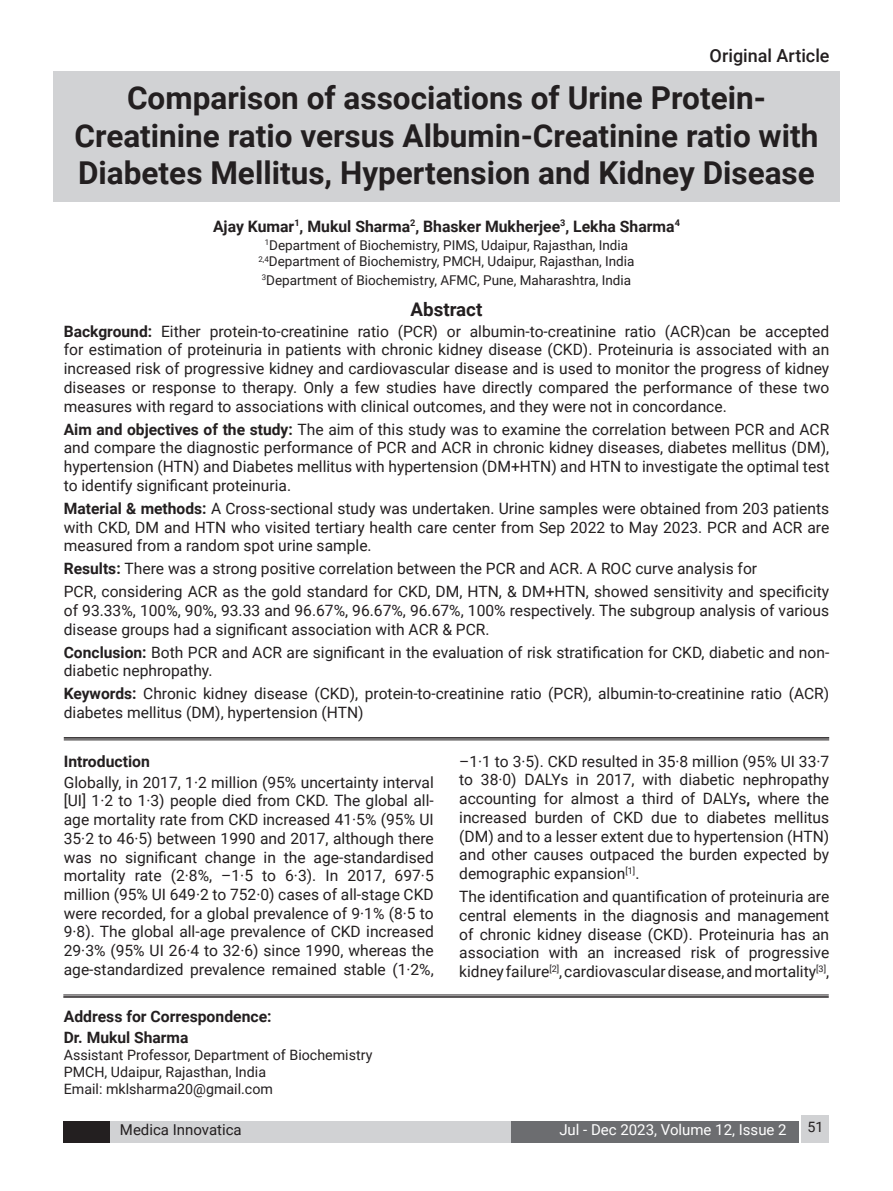
<style>
.page{position:relative;width:893px;height:1191px;background:#fff}
.page>*{position:absolute;margin:0;border:0;box-sizing:border-box;transform-origin:0 0}
.Raju_Heading{font:700 31.5px/37.8px "Roboto";color:#231f20;text-align:center}
.Raju_subhead{font:700 18.75px "Roboto";color:#231f20}
.Article_title{font:500 18px "Roboto";color:#231f20}
.Raju_subhead-2{font:700 15.75px "Roboto";color:#231f20}
.Raju_Body{font:15.6px/18.8px "Roboto";color:#231f20;text-align:justify}
.Raju_Body-2{font:700 15.6px "Roboto";color:#231f20}
.t1{font:15px "Roboto";color:#fff}
.t2{font:15px "Roboto";color:#231f20}
.Raju_Body-3{font:14.25px/17.1px "Roboto";color:#231f20}
.Raju_Body-4{font:13.5px/16.2px "Roboto";color:#231f20;text-align:center}
.s1{font-weight:700}
</style>
<div class="page">
<div style="left:64px;top:1121px;width:46px;height:21px;background:#231f20"></div>
<div style="left:110px;top:1121px;width:401px;height:21px;background:#d1d2d4"></div>
<div style="left:511px;top:1121px;width:288px;height:21px;background:#6c6d70"></div>
<div style="left:801px;top:1114px;width:28px;height:28px;background:#d1d2d4"></div>
<div style="left:53px;top:71px;width:787px;height:130px;background:#d1d2d4"></div>
<hr style="left:63px;top:994px;width:766px;height:1px;background:#231f20">
<hr style="left:63px;top:996px;width:766px;height:1px;background:#231f20">
<hr style="left:64px;top:737px;width:765px;height:1px;background:#231f20">
<hr style="left:64px;top:739px;width:765px;height:1px;background:#231f20">
<p class="Article_title" style="left:710px;top:43px;width:121px">Original Article</p>
<p class="Raju_Heading" style="left:75px;top:77px;width:745px">Comparison of associations of Urine Protein-<br>Creatinine ratio versus Albumin-Creatinine ratio with<br>Diabetes Mellitus, Hypertension and Kidney Disease</p>
<p class="Raju_subhead-2" style="left:213px;top:215px;width:468px">Ajay Kumar<sup>1</sup>, Mukul Sharma<sup>2</sup>, Bhasker Mukherjee<sup>3</sup>, Lekha Sharma<sup>4</sup></p>
<p class="Raju_Body-4" style="left:258px;top:236px;width:378px"><sup>1</sup>Department of Biochemistry, PIMS, Udaipur, Rajasthan, India<br><sup>2,4</sup>Department of Biochemistry, PMCH, Udaipur, Rajasthan, India</p>
<p class="Raju_Body-4" style="left:262px;top:271px;width:371px"><sup>3</sup>Department of Biochemistry, AFMC, Pune, Maharashtra, India</p>
<p class="Raju_subhead" style="left:411px;top:296px;width:73px">Abstract</p>
<p class="Raju_Body" style="left:64px;top:321px;width:767px"><span class="s1">Background:</span> Either protein-to-creatinine ratio (PCR) or albumin-to-creatinine ratio (ACR)can be accepted for estimation of proteinuria in patients with chronic kidney disease (CKD). Proteinuria is associated with an increased risk of progressive kidney and cardiovascular disease and is used to monitor the progress of kidney diseases or response to therapy. Only a few studies have directly compared the performance of these two measures with regard to associations with clinical outcomes, and they were not in concordance.</p>
<p class="Raju_Body" style="left:64px;top:419px;width:767px"><span class="s1">Aim and objectives of the study:</span> The aim of this study was to examine the correlation between PCR and ACR and compare the diagnostic performance of PCR and ACR in chronic kidney diseases, diabetes mellitus (DM), hypertension (HTN) and Diabetes mellitus with hypertension (DM+HTN) and HTN to investigate the optimal test to identify significant proteinuria.</p>
<p class="Raju_Body" style="left:64px;top:498px;width:767px"><span class="s1">Material &amp; methods:</span> A Cross-sectional study was undertaken. Urine samples were obtained from 203 patients with CKD, DM and HTN who visited tertiary health care center from Sep 2022 to May 2023. PCR and ACR are measured from a random spot urine sample.</p>
<p class="Raju_Body" style="left:64px;top:559px;width:695px"><span class="s1">Results:</span> There was a strong positive correlation between the PCR and ACR. A ROC curve analysis for</p>
<p class="Raju_Body" style="left:64px;top:582px;width:767px">PCR, considering ACR as the gold standard for CKD, DM, HTN, &amp; DM+HTN, showed sensitivity and specificity of 93.33%, 100%, 90%, 93.33 and 96.67%, 96.67%, 96.67%, 100% respectively. The subgroup analysis of various disease groups had a significant association with ACR &amp; PCR.</p>
<p class="Raju_Body" style="left:64px;top:642px;width:767px"><span class="s1">Conclusion:</span> Both PCR and ACR are significant in the evaluation of risk stratification for CKD, diabetic and non&shy;diabetic nephropathy.</p>
<p class="Raju_Body" style="left:64px;top:684px;width:767px"><span class="s1">Keywords:</span> Chronic kidney disease (CKD), protein-to-creatinine ratio (PCR), albumin-to-creatinine ratio (ACR) diabetes mellitus (DM), hypertension (HTN)</p>
<p class="Raju_subhead-2" style="left:64px;top:750px;width:88px">Introduction</p>
<p class="Raju_Body" style="left:64px;top:772px;width:372px">Globally, in 2017, 1·2 million (95% uncertainty interval [UI] 1·2 to 1·3) people died from CKD. The global all&shy;age mortality rate from CKD increased 41·5% (95% UI 35·2 to 46·5) between 1990 and 2017, although there was no significant change in the age-standardised mortality rate (2·8%, –1·5 to 6·3). In 2017, 697·5 million (95% UI 649·2 to 752·0) cases of all-stage CKD were recorded, for a global prevalence of 9·1% (8·5 to 9·8). The global all-age prevalence of CKD increased 29·3% (95% UI 26·4 to 32·6) since 1990, whereas the age-standardized prevalence remained stable (1·2%,</p>
<p class="Raju_Body" style="left:459px;top:751px;width:372px">–1·1 to 3·5). CKD resulted in 35·8 million (95% UI 33·7 to 38·0) DALYs in 2017, with diabetic nephropathy accounting for almost a third of DALYs<span class="s1">,</span> where the increased burden of CKD due to diabetes mellitus (DM) and to a lesser extent due to hypertension (HTN) and other causes outpaced the burden expected by demographic expansion<sup>[1]</sup>.</p>
<p class="Raju_Body" style="left:459px;top:886px;width:372px">The identification and quantification of proteinuria are central elements in the diagnosis and management of chronic kidney disease (CKD). Proteinuria has an association with an increased risk of progressive kidney failure<sup>[2]</sup>, cardiovascular disease, and mortality<sup>[3]</sup>,</p>
<p class="Raju_subhead-2" style="left:64px;top:1005px;width:209px">Address for Correspondence:</p>
<p class="Raju_Body-2" style="left:64px;top:1026px;width:126px">Dr. Mukul Sharma</p>
<p class="Raju_Body-3" style="left:64px;top:1045px;width:310px">Assistant Professor, Department of Biochemistry<br>PMCH, Udaipur, Rajasthan, India<br>Email: mklsharma20@gmail.com</p>
<p class="t2" style="left:120px;top:1119px;width:123px">Medica Innovatica</p>
<p class="t1" style="left:559px;top:1119px;width:229px">Jul - Dec 2023, Volume 12, Issue 2</p>
<p class="Raju_Body-3" style="left:807px;top:1117px;width:18px">51</p>
</div>
